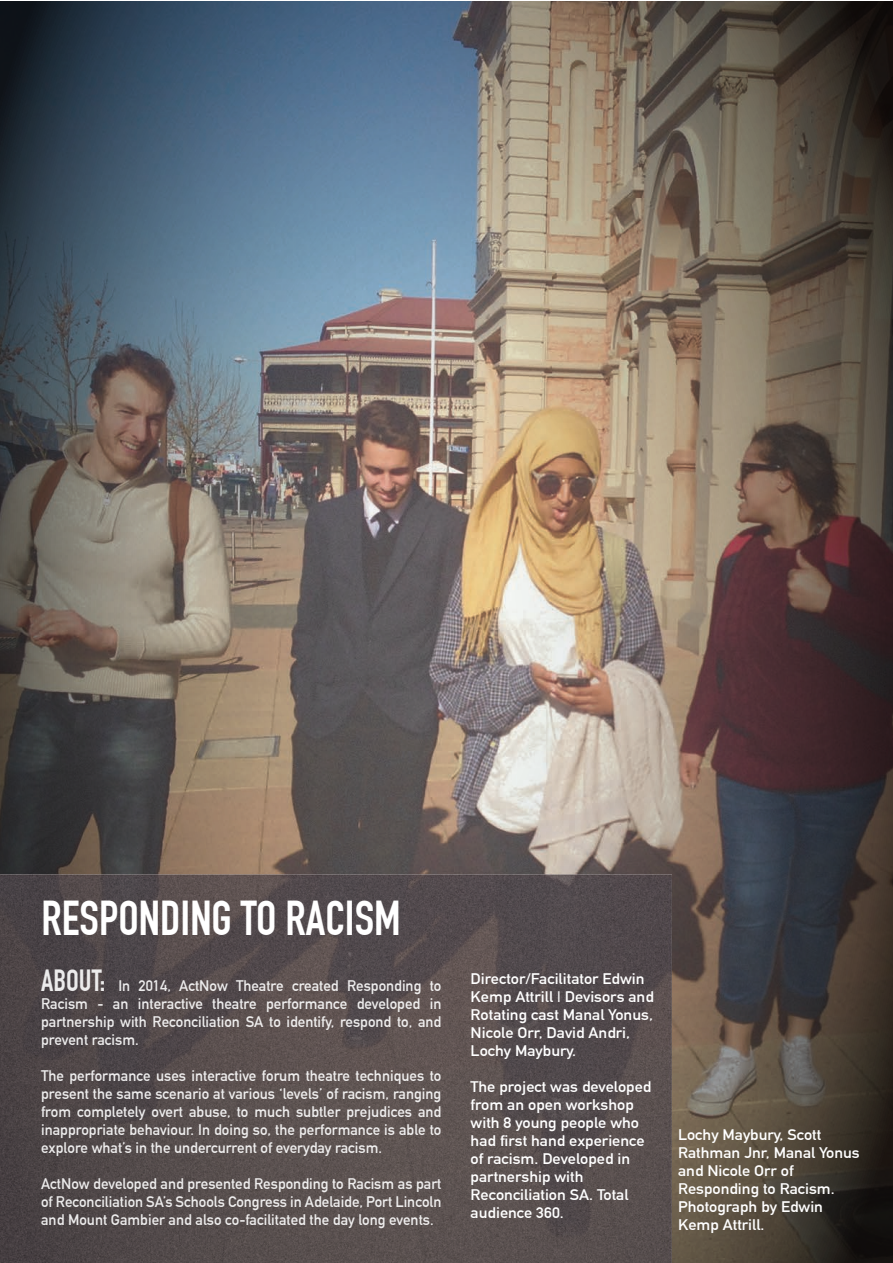
<style>
.page{position:relative;width:893px;height:1263px;background:#fff}
.page>*{position:absolute;margin:0;border:0;box-sizing:border-box;transform-origin:0 0}
.t1{font:700 47.85px "DIN Condensed";color:#fff}
.t2{font:700 15px/18px "DIN Alternate";color:rgb(255 255 255/.9);text-align:justify}
.t3{font:700 15px/18px "DIN Alternate";color:#fff;scale:1.09 1}
.s1{font-family:"DIN Condensed";font-size:30px}
</style>
<div class="page">
<img style="left:0;top:1px;width:892px;height:1262px">
<img style="left:0;top:821px;width:725px;height:442px">
<h1 class="t1" style="left:41px;top:901px;width:361px">RESPONDING TO RACISM</h1>
<p class="t2" style="left:41px;top:976px;width:402px"><span class="s1">ABOUT:</span> In 2014, ActNow Theatre created Responding to Racism - an interactive theatre performance developed in partnership with Reconciliation SA to identify, respond to, and prevent racism.</p>
<p class="t2" style="left:41px;top:1066px;width:402px">The performance uses interactive forum theatre techniques to present the same scenario at various ‘levels’ of racism, ranging from completely overt abuse, to much subtler prejudices and inappropriate behaviour. In doing so, the performance is able to explore what’s in the undercurrent of everyday racism.</p>
<p class="t2" style="left:41px;top:1174px;width:402px">ActNow developed and presented Responding to Racism as part of Reconciliation SA’s Schools Congress in Adelaide, Port Lincoln and Mount Gambier and also co-facilitated the day long events.</p>
<p class="t3" style="left:471px;top:970px;width:170px">Director/Facilitator Edwin<br>Kemp Attrill | Devisors and<br>Rotating cast Manal Yonus,<br>Nicole Orr, David Andri,<br>Lochy Maybury.</p>
<p class="t3" style="left:471px;top:1078px;width:167px">The project was developed from an open workshop with 8 young people who had first hand experience of racism. Developed in partnership with<br>Reconciliation SA. Total audience 360.</p>
<p class="t3" style="left:678px;top:1126px;width:168px">Lochy Maybury, Scott<br>Rathman Jnr, Manal Yonus and Nicole Orr of<br>Responding to Racism.<br>Photograph by Edwin<br>Kemp Attrill.</p>
</div>
